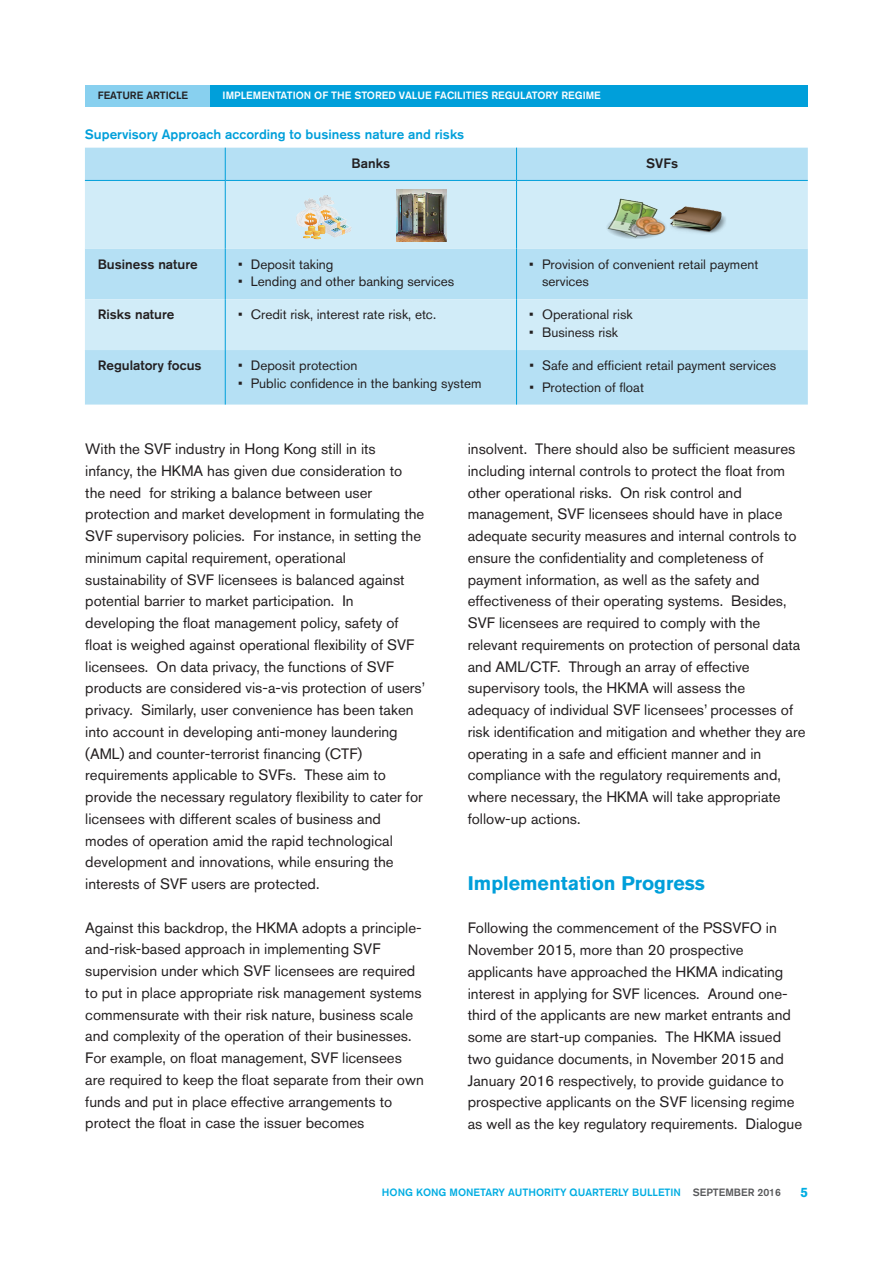
<style>
.page{position:relative;width:893px;height:1263px;background:#fff}
.page>*{position:absolute;margin:0;border:0;box-sizing:border-box;transform-origin:0 0}
.t1{font:700 19.5px "Akzidenz Grotesk BQ";color:#009fda}
.t2{font:15px/21.8px "Akzidenz Grotesk BQ";color:#231f20}
.t3{font:13.5px/18px "Akzidenz Grotesk BQ";color:#231f20}
.t4{font:500 13.5px "Akzidenz Grotesk BQ";color:#009fda}
.t5{font:500 13.5px "Akzidenz Grotesk BQ";color:#231f20}
.t6{font:700 13.5px "Akzidenz Grotesk BQ";color:#00ade2}
.t7{font:500 10.5px "Akzidenz Grotesk BQ";color:#fff}
.t8{font:500 10.5px "Akzidenz Grotesk BQ";color:#00ade2}
.t9{font:500 10.5px "Akzidenz Grotesk BQ";color:#57585a}
.t10{font:500 10.5px "Akzidenz Grotesk BQ";color:#231f20}
.s1{color:#00ade2}
</style>
<div class="page">
<div style="left:85px;top:85px;width:723px;height:21px;background:#009fda"></div>
<div style="left:85px;top:85px;width:125px;height:21px;background:#88d0ef"></div>
<div style="left:85px;top:148px;width:723px;height:257px;background:#b5e0f4"></div>
<svg style="left:85px;top:181px;width:723px;height:169px;background:#c7e8f6"></svg>
<hr style="left:85px;top:180px;width:140px;height:1px;background:#009fda">
<hr style="left:225px;top:180px;width:292px;height:1px;background:#009fda">
<hr style="left:517px;top:180px;width:291px;height:1px;background:#009fda">
<hr style="left:225px;top:148px;width:1px;height:32px;background:#009fda">
<hr style="left:225px;top:181px;width:1px;height:67px;background:#009fda">
<hr style="left:225px;top:248px;width:1px;height:51px;background:#009fda">
<hr style="left:225px;top:299px;width:1px;height:51px;background:#009fda">
<hr style="left:225px;top:350px;width:1px;height:55px;background:#009fda">
<hr style="left:516px;top:148px;width:1px;height:32px;background:#009fda">
<hr style="left:516px;top:181px;width:1px;height:67px;background:#009fda">
<hr style="left:516px;top:248px;width:1px;height:51px;background:#009fda">
<hr style="left:516px;top:299px;width:1px;height:51px;background:#009fda">
<hr style="left:516px;top:350px;width:1px;height:55px;background:#009fda">
<img style="left:295px;top:194px;width:57px;height:47px">
<img style="left:397px;top:189px;width:50px;height:53px">
<img style="left:602px;top:196px;width:124px;height:44px">
<p class="t10" style="left:98px;top:89px;width:92px">FEATURE ARTICLE</p>
<p class="t7" style="left:223px;top:89px;width:59px">Implementati</p>
<p class="t7" style="left:296px;top:89px;width:44px">on of the</p>
<p class="t7" style="left:354px;top:89px;width:59px">Store d Value</p>
<p class="t7" style="left:435px;top:89px;width:12px">Facilities</p>
<p class="t7" style="left:491px;top:89px;width:29px">Regulat</p>
<p class="t7" style="left:537px;top:89px;width:64px">ory Regi me</p>
<p class="t4" style="left:85px;top:126px;width:381px">Supervisory Approach according to business nature and risks</p>
<p class="t5" style="left:352px;top:155px;width:40px">Banks</p>
<p class="t5" style="left:646px;top:155px;width:33px">SVFs</p>
<p class="t5" style="left:98px;top:255px;width:102px">Business nature</p>
<p class="t3" style="left:238px;top:255px;width:97px">• Deposit taking</p>
<p class="t3" style="left:238px;top:273px;width:218px">• Lending and other banking services</p>
<p class="t3" style="left:542px;top:255px;width:218px;text-indent:-13px">• Provision of convenient retail payment services</p>
<p class="t5" style="left:98px;top:306px;width:78px">Risks nature</p>
<p class="t3" style="left:238px;top:305px;width:200px">• Credit risk, interest rate risk, etc.</p>
<p class="t3" style="left:529px;top:305px;width:105px">• Operational risk</p>
<p class="t3" style="left:529px;top:323px;width:90px">• Business risk</p>
<p class="t5" style="left:98px;top:357px;width:105px">Regulatory focus</p>
<p class="t3" style="left:238px;top:356px;width:121px">• Deposit protection</p>
<p class="t3" style="left:238px;top:374px;width:245px">• Public confidence in the banking system</p>
<p class="t3" style="left:529px;top:356px;width:249px">• Safe and efficient retail payment services</p>
<p class="t3" style="left:529px;top:378px;width:116px">• Protection of float</p>
<p class="t2" style="left:85px;top:438px;width:341px">With the SVF industry in Hong Kong still in its infancy, the HKMA has given due consideration to the need for striking a balance between user protection and market development in formulating the SVF supervisory policies. For instance, in setting the minimum capital requirement, operational sustainability of SVF licensees is balanced against potential barrier to market participation. In developing the float management policy, safety of float is weighed against operational flexibility of SVF licensees. On data privacy, the functions of SVF products are considered vis-a-vis protection of users’ privacy. Similarly, user convenience has been taken into account in developing anti-money laundering (AML) and counter-terrorist financing (CTF) requirements applicable to SVFs. These aim to provide the necessary regulatory flexibility to cater for licensees with different scales of business and modes of operation amid the rapid technological development and innovations, while ensuring the interests of SVF users are protected.</p>
<p class="t2" style="left:85px;top:916px;width:340px">Against this backdrop, the HKMA adopts a principle&shy;and-risk-based approach in implementing SVF supervision under which SVF licensees are required to put in place appropriate risk management systems commensurate with their risk nature, business scale and complexity of the operation of their businesses.<br>For example, on float management, SVF licensees are required to keep the float separate from their own funds and put in place effective arrangements to protect the float in case the issuer becomes</p>
<p class="t2" style="left:468px;top:438px;width:339px">insolvent. There should also be sufficient measures including internal controls to protect the float from other operational risks. On risk control and management, SVF licensees should have in place adequate security measures and internal controls to ensure the confidentiality and completeness of payment information, as well as the safety and effectiveness of their operating systems. Besides, SVF licensees are required to comply with the relevant requirements on protection of personal data and AML/CTF. Through an array of effective supervisory tools, the HKMA will assess the adequacy of individual SVF licensees’ processes of risk identification and mitigation and whether they are operating in a safe and efficient manner and in compliance with the regulatory requirements and, where necessary, the HKMA will take appropriate follow-up actions.</p>
<h1 class="t1" style="left:468px;top:872px;width:239px">Implementation Progress</h1>
<p class="t2" style="left:468px;top:917px;width:336px">Following the commencement of the PSSVFO in November 2015, more than 20 prospective applicants have approached the HKMA indicating interest in applying for SVF licences. Around one&shy;third of the applicants are new market entrants and some are start-up companies. The HKMA issued two guidance documents, in November 2015 and January 2016 respectively, to provide guidance to prospective applicants on the SVF licensing regime as well as the key regulatory requirements. Dialogue</p>
<p class="t8" style="left:382px;top:1185px;width:99px">Hong Kong monetar</p>
<p class="t8" style="left:499px;top:1185px;width:18px">y auth</p>
<p class="t8" style="left:536px;top:1185px;width:49px">ority Quarterl</p>
<p class="t8" style="left:623px;top:1185px;width:24px">y Bulleti</p>
<p class="t9" style="left:673px;top:1185px;width:68px"><span class="s1">n</span> September</p>
<p class="t9" style="left:757px;top:1185px;width:25px">2016</p>
<p class="t6" style="left:800px;top:1184px;width:9px">5</p>
</div>
